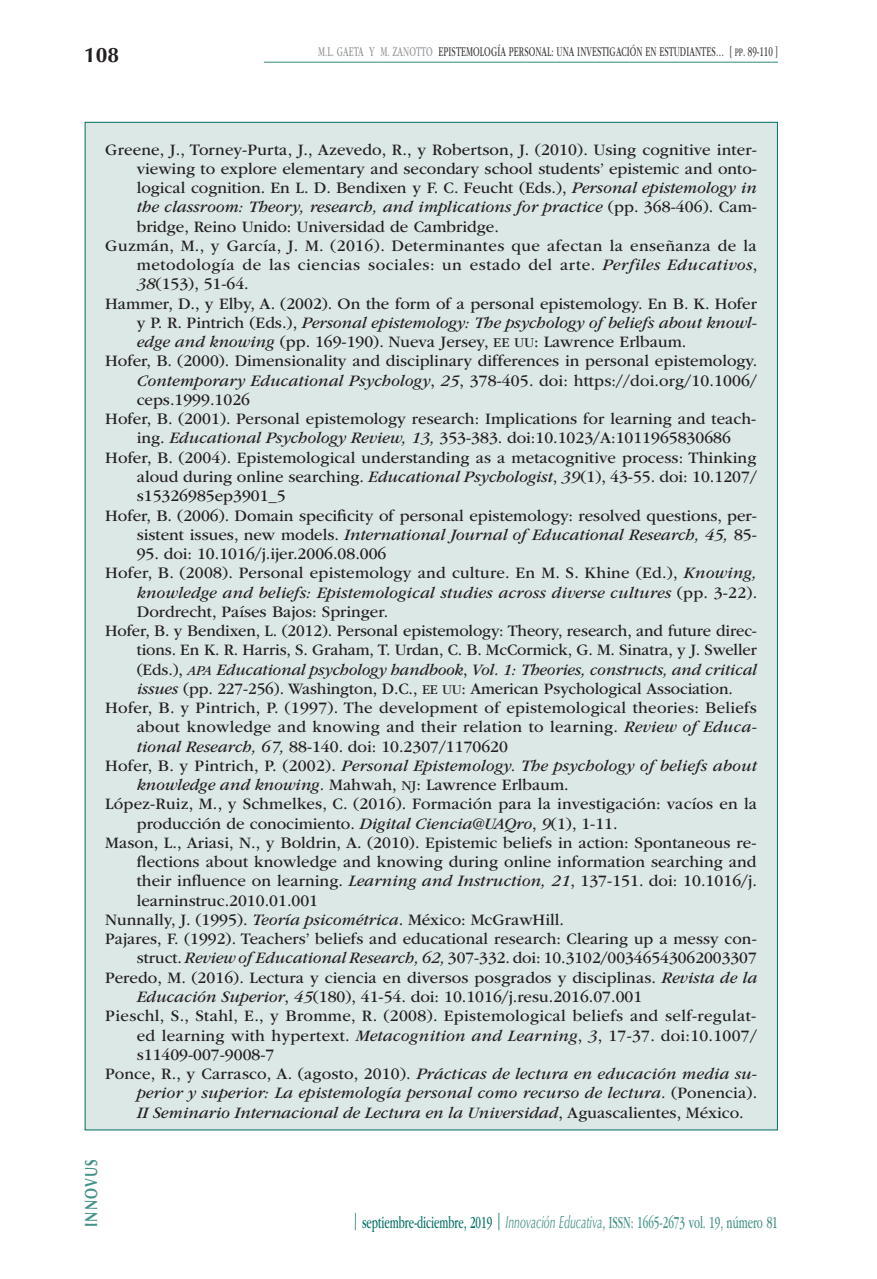
<style>
.page{position:relative;width:877px;height:1279px;background:#fff}
.page>*{position:absolute;margin:0;border:0;box-sizing:border-box;transform-origin:0 0}
.t1{font:700 21px "Optima LT Std";color:#231f20}
.t2{font:17.5px "ITC Garamond Std";color:#439187;scale:.6 1}
.t3{font:700 17.5px "Optima LT Std";letter-spacing:.1em;color:#439187;scale:.75 1}
.t4{font:16.62px "ITC Garamond Std";letter-spacing:.005em;color:#231f20}
.t5{font:italic 16.62px "ITC Garamond Std";letter-spacing:.005em;color:#231f20}
.t6{font:16.62px "ITC Garamond Std";letter-spacing:.035em;color:#231f20}
.t7{font:16.62px "ITC Garamond Std";letter-spacing:.025em;color:#231f20}
.t8{font:14px "ITC Garamond Std";letter-spacing:.01em;color:#3e3e3f;scale:.6 1}
.s1{color:#939598}
.s2{font-family:"ITC Garamond Std Bk SC850";font-size:11.9px}
.s3{font-style:italic}
.s4{font-style:normal}
.s5{font-size:14px}
.s6{color:#006e63}
.s7{font-family:"Optima LT Std";font-style:italic}
</style>
<div class="page">
<hr style="left:264px;top:62px;width:513px;height:1px;background:#338980">
<div style="left:85px;top:122px;width:692px;height:1008px;background:#dce8e6"></div>
<p class="t1" style="left:84px;top:42px;width:37px">108</p>
<p class="t8" style="left:318px;top:44px;width:768px"><span class="s1">M.L. GAETA Y M. ZANOTTO</span> EPISTEMOLOGÍA PERSONAL: UNA INVESTIGACIÓN EN ESTUDIANTES… [ <span class="s2">pp</span>. 89-110 ]</p>
<p class="t4" style="left:105px;top:140px;width:653px">Greene, J., Torney-Purta, J., Azevedo, R., y Robertson, J. (2010). Using cognitive inter-</p>
<p class="t4" style="left:137px;top:159px;width:621px">viewing to explore elementary and secondary school students’ epistemic and onto-</p>
<p class="t4" style="left:137px;top:179px;width:621px">logical cognition. En L. D. Bendixen y F. C. Feucht (Eds.), <span class="s3">Personal epistemology in</span></p>
<p class="t5" style="left:137px;top:198px;width:621px">the classroom: Theory, research, and implications for practice <span class="s4">(pp. 368-406). Cam-</span></p>
<p class="t4" style="left:137px;top:217px;width:363px">bridge, Reino Unido: Universidad de Cambridge.</p>
<p class="t7" style="left:105px;top:236px;width:653px">Guzmán, M., y García, J. M. (2016). Determinantes que afectan la enseñanza de la</p>
<p class="t6" style="left:137px;top:256px;width:622px">metodología de las ciencias sociales: un estado del arte. <span class="s3">Perfiles Educativos</span>,</p>
<p class="t4" style="left:137px;top:275px;width:114px"><span class="s3">38</span>(153), 51-64.</p>
<p class="t4" style="left:105px;top:294px;width:653px">Hammer, D., y Elby, A. (2002). On the form of a personal epistemology. En B. K. Hofer</p>
<p class="t5" style="left:137px;top:313px;width:621px"><span class="s4">y P. R. Pintrich (Eds.),</span> Personal epistemology: The psychology of beliefs about knowl-</p>
<p class="t4" style="left:137px;top:333px;width:551px"><span class="s3">edge and knowing</span> (pp. 169-190). Nueva Jersey, <span class="s5">EE UU</span>: Lawrence Erlbaum.</p>
<p class="t4" style="left:105px;top:352px;width:653px">Hofer, B. (2000). Dimensionality and disciplinary differences in personal epistemology.</p>
<p class="t4" style="left:137px;top:371px;width:621px"><span class="s3">Contemporary Educational Psychology</span>, <span class="s3">25</span>, 378-405. doi: https://doi.org/10.1006/</p>
<p class="t4" style="left:137px;top:390px;width:115px">ceps.1999.1026</p>
<p class="t4" style="left:105px;top:410px;width:652px">Hofer, B. (2001). Personal epistemology research: Implications for learning and teach-</p>
<p class="t4" style="left:137px;top:429px;width:595px">ing. <span class="s3">Educational Psychology Review, 13,</span> 353-383. doi:10.1023/A:1011965830686</p>
<p class="t4" style="left:105px;top:448px;width:652px">Hofer, B. (2004). Epistemological understanding as a metacognitive process: Thinking</p>
<p class="t4" style="left:137px;top:467px;width:621px">aloud during online searching. <span class="s3">Educational Psychologist</span>, <span class="s3">39</span>(1), 43-55. doi: 10.1207/</p>
<p class="t4" style="left:137px;top:487px;width:150px">s15326985ep3901_5</p>
<p class="t4" style="left:105px;top:506px;width:653px">Hofer, B. (2006). Domain specificity of personal epistemology: resolved questions, per-</p>
<p class="t5" style="left:137px;top:525px;width:621px"><span class="s4">sistent issues, new models.</span> International Journal of Educational Research, 45, <span class="s4">85-</span></p>
<p class="t4" style="left:137px;top:544px;width:251px">95. doi: 10.1016/j.ijer.2006.08.006</p>
<p class="t4" style="left:105px;top:564px;width:653px">Hofer, B. (2008). Personal epistemology and culture. En M. S. Khine (Ed.), <span class="s3">Knowing,</span></p>
<p class="t5" style="left:137px;top:583px;width:622px">knowledge and beliefs: Epistemological studies across diverse cultures <span class="s4">(pp. 3-22).</span></p>
<p class="t4" style="left:137px;top:602px;width:253px">Dordrecht, Países Bajos: Springer.</p>
<p class="t4" style="left:105px;top:621px;width:653px">Hofer, B. y Bendixen, L. (2012). Personal epistemology: Theory, research, and future direc-</p>
<p class="t4" style="left:137px;top:641px;width:621px">tions. En K. R. Harris, S. Graham, T. Urdan, C. B. McCormick, G. M. Sinatra, y J. Sweller</p>
<p class="t5" style="left:137px;top:660px;width:621px"><span class="s4">(Eds.),</span> <span class="s5">APA</span> Educational psychology handbook<span class="s4">,</span> Vol. 1: Theories, constructs, and critical</p>
<p class="t4" style="left:137px;top:679px;width:597px"><span class="s3">issues</span> (pp. 227-256). Washington, D.C., <span class="s5">EE UU</span>: American Psychological Association.</p>
<p class="t4" style="left:105px;top:698px;width:653px">Hofer, B. y Pintrich, P. (1997). The development of epistemological theories: Beliefs</p>
<p class="t4" style="left:137px;top:718px;width:621px">about knowledge and knowing and their relation to learning. <span class="s3">Review of Educa-</span></p>
<p class="t4" style="left:137px;top:737px;width:373px"><span class="s3">tional Research, 67,</span> 88-140. doi: 10.2307/1170620</p>
<p class="t5" style="left:105px;top:756px;width:653px"><span class="s4">Hofer, B. y Pintrich, P. (2002).</span> Personal Epistemology. The psychology of beliefs about</p>
<p class="t4" style="left:137px;top:775px;width:433px"><span class="s3">knowledge and knowing.</span> Mahwah, <span class="s5">NJ</span>: Lawrence Erlbaum.</p>
<p class="t4" style="left:105px;top:795px;width:653px">López-Ruiz, M., y Schmelkes, C. (2016). Formación para la investigación: vacíos en la</p>
<p class="t4" style="left:137px;top:814px;width:482px">producción de conocimiento. <span class="s3">Digital Ciencia@UAQro</span>, <span class="s3">9</span>(1), 1-11.</p>
<p class="t4" style="left:105px;top:833px;width:652px">Mason, L., Ariasi, N., y Boldrin, A. (2010). Epistemic beliefs in action: Spontaneous re-</p>
<p class="t4" style="left:137px;top:852px;width:621px">flections about knowledge and knowing during online information searching and</p>
<p class="t4" style="left:137px;top:872px;width:621px">their influence on learning. <span class="s3">Learning and Instruction, 21</span>, 137-151. doi: 10.1016/j.</p>
<p class="t4" style="left:137px;top:891px;width:183px">learninstruc.2010.01.001</p>
<p class="t4" style="left:105px;top:910px;width:460px">Nunnally, J. (1995). <span class="s3">Teoría psicométrica</span>. México: McGrawHill.</p>
<p class="t4" style="left:105px;top:929px;width:653px">Pajares, F. (1992). Teachers’ beliefs and educational research: Clearing up a messy con-</p>
<p class="t4" style="left:137px;top:949px;width:621px">struct. <span class="s3">Review of Educational Research, 62,</span> 307-332. doi: 10.3102/00346543062003307</p>
<p class="t4" style="left:105px;top:968px;width:653px">Peredo, M. (2016). Lectura y ciencia en diversos posgrados y disciplinas. <span class="s3">Revista de la</span></p>
<p class="t4" style="left:137px;top:987px;width:507px"><span class="s3">Educación Superior</span>, <span class="s3">45</span>(180), 41-54. doi: 10.1016/j.resu.2016.07.001</p>
<p class="t4" style="left:105px;top:1006px;width:652px">Pieschl, S., Stahl, E., y Bromme, R. (2008). Epistemological beliefs and self-regulat-</p>
<p class="t4" style="left:137px;top:1026px;width:621px">ed learning with hypertext. <span class="s3">Metacognition and Learning</span>, <span class="s3">3</span>, 17-37. doi:10.1007/</p>
<p class="t4" style="left:137px;top:1045px;width:139px">s11409-007-9008-7</p>
<p class="t5" style="left:105px;top:1064px;width:653px"><span class="s4">Ponce, R., y Carrasco, A. (agosto, 2010).</span> Prácticas de lectura en educación media su-</p>
<p class="t5" style="left:137px;top:1083px;width:622px">perior y superior: La epistemología personal como recurso de lectura. <span class="s4">(Ponencia).</span></p>
<p class="t5" style="left:137px;top:1103px;width:608px">II Seminario Internacional de Lectura en la Universidad<span class="s4">, Aguascalientes, México.</span></p>
<p class="t3" style="left:81px;top:1227px;width:93px;rotate:-90deg">INNOVUS</p>
<p class="t2" style="left:353px;top:1212px;width:710px"><span class="s6">| septiembre-diciembre, 2019 |</span> <span class="s7">Innovación Educativa</span>, ISSN: 1665-2673 vol. 19, número 81</p>
</div>
